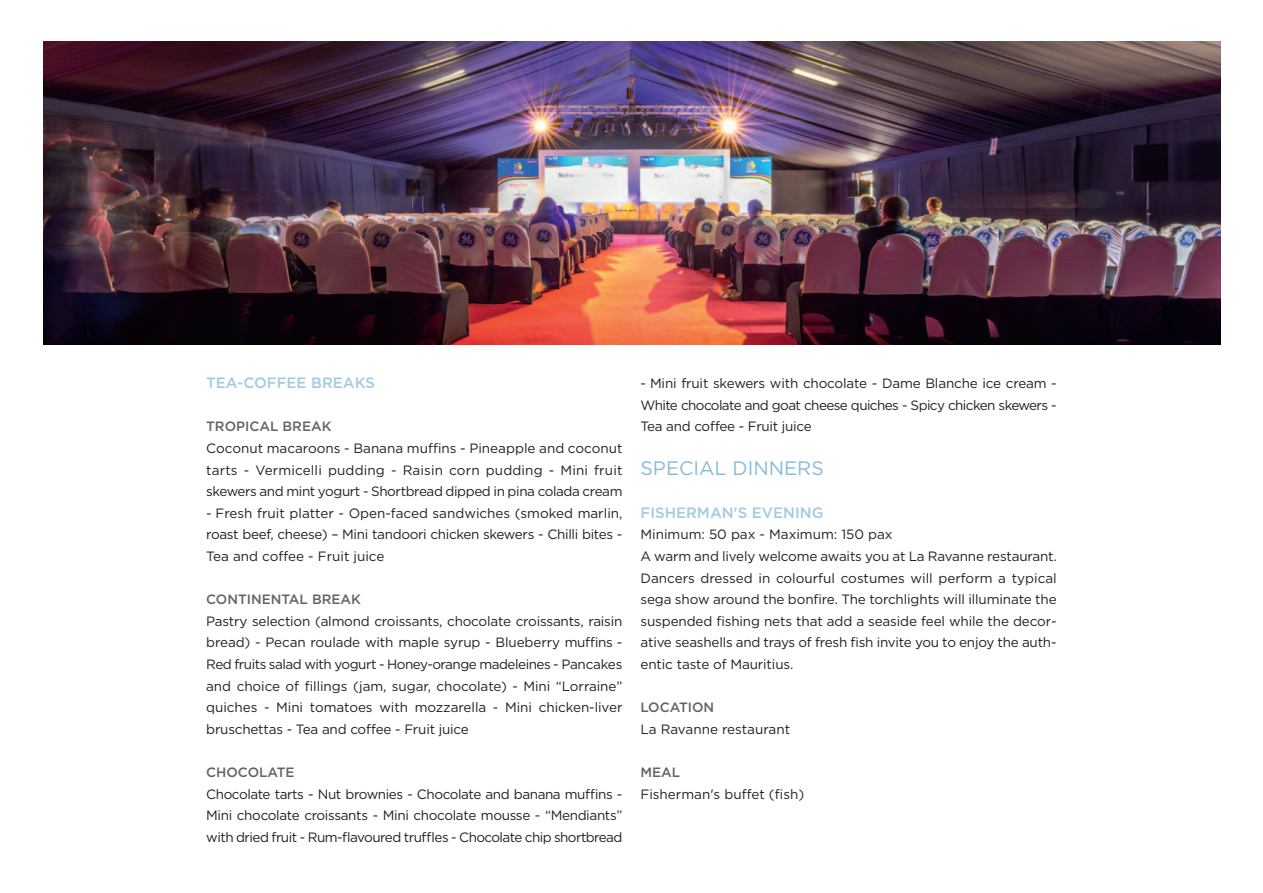
<style>
.page{position:relative;width:1263px;height:893px;background:#fff}
.page>*{position:absolute;margin:0;border:0;box-sizing:border-box;transform-origin:0 0}
.t1{font:19.5px "Gotham";color:#85bbd9}
.t2{font:500 15px "Gotham";color:#a2cae2}
.t3{font:13.5px/21.6px "Gotham";letter-spacing:-.025em;color:#231f20;text-align:justify}
.t4{font:13.5px "Gotham";color:#231f20}
.t5{font:500 13.5px "Gotham";color:#636366}
</style>
<div class="page">
<img style="left:43px;top:41px;width:1177px;height:303px">
<p class="t2" style="left:206px;top:377px;width:170px">TEA-COFFEE BREAKS</p>
<p class="t5" style="left:206px;top:421px;width:127px">TROPICAL BREAK</p>
<p class="t3" style="left:206px;top:438px;width:418px">Coconut macaroons - Banana muffins - Pineapple and coconut tarts - Vermicelli pudding - Raisin corn pudding - Mini fruit skewers and mint yogurt - Shortbread dipped in pina colada cream</p>
<p class="t3" style="left:206px;top:503px;width:418px">- Fresh fruit platter - Open-faced sandwiches (smoked marlin, roast beef, cheese) – Mini tandoori chicken skewers - Chilli bites - Tea and coffee - Fruit juice</p>
<p class="t5" style="left:206px;top:594px;width:156px">CONTINENTAL BREAK</p>
<p class="t3" style="left:206px;top:611px;width:418px">Pastry selection (almond croissants, chocolate croissants, raisin bread) - Pecan roulade with maple syrup - Blueberry muffins - Red fruits salad with yogurt - Honey-orange madeleines - Pancakes and choice of fillings (jam, sugar, chocolate) - Mini “Lorraine” quiches - Mini tomatoes with mozzarella - Mini chicken-liver bruschettas - Tea and coffee - Fruit juice</p>
<p class="t5" style="left:206px;top:767px;width:90px">CHOCOLATE</p>
<p class="t3" style="left:206px;top:784px;width:418px">Chocolate tarts - Nut brownies - Chocolate and banana muffins - Mini chocolate croissants - Mini chocolate mousse - “Mendiants” with dried fruit - Rum-flavoured truffles - Chocolate chip shortbread</p>
<p class="t3" style="left:640px;top:373px;width:418px">- Mini fruit skewers with chocolate - Dame Blanche ice cream - White chocolate and goat cheese quiches - Spicy chicken skewers - Tea and coffee - Fruit juice</p>
<p class="t1" style="left:640px;top:460px;width:185px">SPECIAL DINNERS</p>
<p class="t2" style="left:640px;top:507px;width:184px">FISHERMAN'S EVENING</p>
<p class="t4" style="left:640px;top:529px;width:254px">Minimum: 50 pax - Maximum: 150 pax</p>
<p class="t3" style="left:640px;top:546px;width:418px">A warm and lively welcome awaits you at La Ravanne restaurant.<br>Dancers dressed in colourful costumes will perform a typical sega show around the bonfire. The torchlights will illuminate the suspended fishing nets that add a seaside feel while the decor&shy;ative seashells and trays of fresh fish invite you to enjoy the auth&shy;entic taste of Mauritius.</p>
<p class="t5" style="left:640px;top:702px;width:75px">LOCATION</p>
<p class="t4" style="left:640px;top:724px;width:151px">La Ravanne restaurant</p>
<p class="t5" style="left:640px;top:767px;width:41px">MEAL</p>
<p class="t4" style="left:640px;top:789px;width:165px">Fisherman's buffet (fish)</p>
</div>
